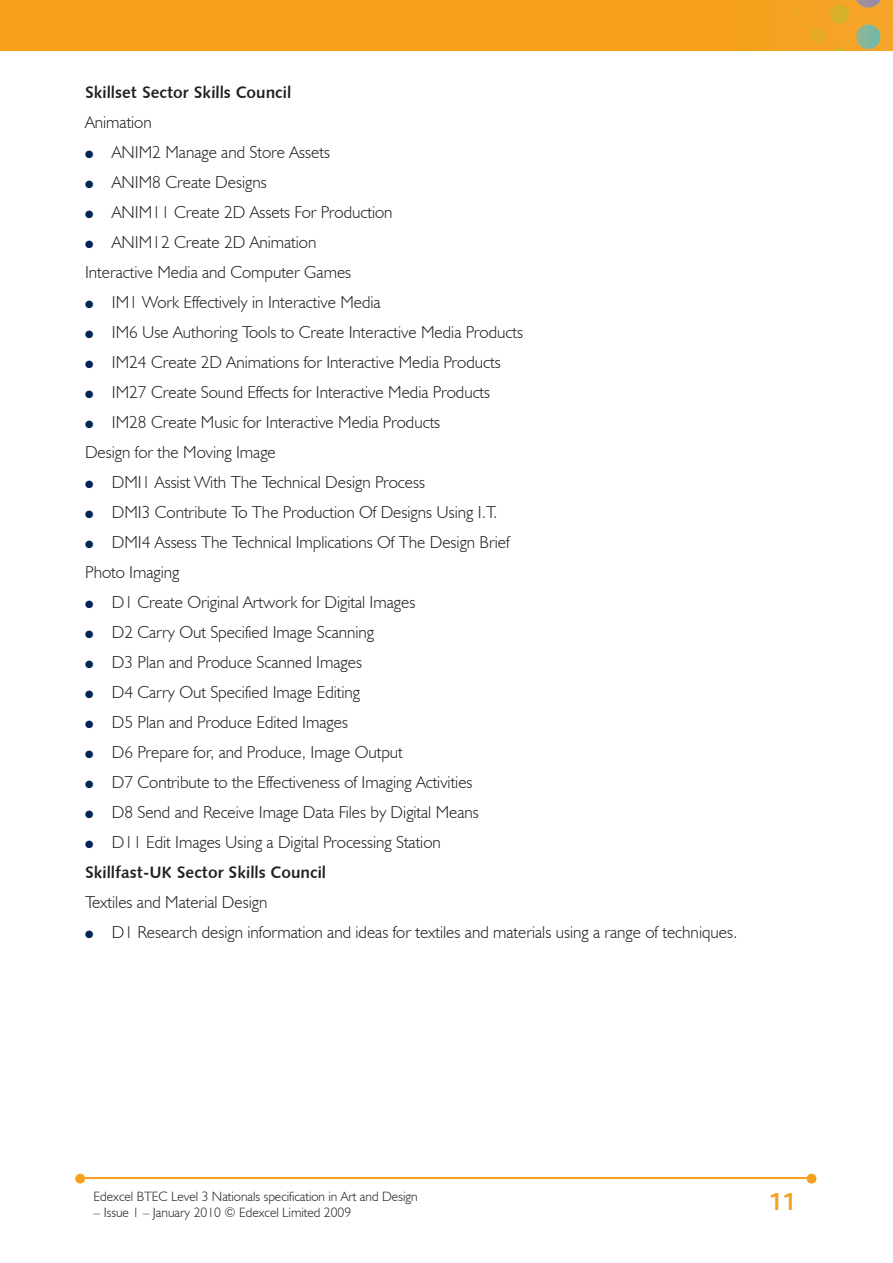
<style>
.page{position:relative;width:893px;height:1263px;background:#fff}
.page>*{position:absolute;margin:0;border:0;box-sizing:border-box;transform-origin:0 0}
.t1{font:700 25.5px "Bliss";color:#f6a01b}
.t2{font:300 17.25px/30px "Humanist 521 BT";color:#231f20}
.t3{font:16.5px "Humanist 531 BT Bold A";color:#231f20}
.t4{font:300 13.5px "Humanist 521 BT";color:#231f20}
.t5{font:10.5px "Zapf Dingbats";color:#002556}
</style>
<div class="page">
<img style="left:0;top:0;width:893px;height:51px">
<hr style="left:82px;top:1178px;width:728px;height:1px;background:#f6a01b">
<svg style="left:807px;top:1174px;width:9px;height:9px"></svg>
<svg style="left:75px;top:1174px;width:10px;height:9px"></svg>
<p class="t3" style="left:85px;top:82px;width:208px">Skillset Sector Skills Council</p>
<p class="t2" style="left:85px;top:107px;width:68px">Animation</p>
<p class="t2" style="left:112px;top:137px;width:220px">ANIM2 Manage and Store Assets</p>
<p class="t2" style="left:112px;top:167px;width:156px">ANIM8 Create Designs</p>
<p class="t2" style="left:112px;top:197px;width:282px">ANIM11 Create 2D Assets For Production</p>
<p class="t2" style="left:112px;top:227px;width:206px">ANIM12 Create 2D Animation</p>
<p class="t2" style="left:85px;top:257px;width:268px">Interactive Media and Computer Games</p>
<p class="t2" style="left:112px;top:287px;width:270px">IM1 Work Effectively in Interactive Media</p>
<p class="t2" style="left:112px;top:317px;width:413px">IM6 Use Authoring Tools to Create Interactive Media Products</p>
<p class="t2" style="left:112px;top:347px;width:390px">IM24 Create 2D Animations for Interactive Media Products</p>
<p class="t2" style="left:112px;top:377px;width:380px">IM27 Create Sound Effects for Interactive Media Products</p>
<p class="t2" style="left:112px;top:407px;width:330px">IM28 Create Music for Interactive Media Products</p>
<p class="t2" style="left:85px;top:437px;width:192px">Design for the Moving Image</p>
<p class="t2" style="left:112px;top:467px;width:315px">DMI1 Assist With The Technical Design Process</p>
<p class="t2" style="left:112px;top:497px;width:387px">DMI3 Contribute To The Production Of Designs Using I.T.</p>
<p class="t2" style="left:112px;top:527px;width:399px">DMI4 Assess The Technical Implications Of The Design Brief</p>
<p class="t2" style="left:85px;top:557px;width:96px">Photo Imaging</p>
<p class="t2" style="left:112px;top:587px;width:305px">D1 Create Original Artwork for Digital Images</p>
<p class="t2" style="left:112px;top:617px;width:264px">D2 Carry Out Specified Image Scanning</p>
<p class="t2" style="left:112px;top:647px;width:252px">D3 Plan and Produce Scanned Images</p>
<p class="t2" style="left:112px;top:677px;width:250px">D4 Carry Out Specified Image Editing</p>
<p class="t2" style="left:112px;top:707px;width:238px">D5 Plan and Produce Edited Images</p>
<p class="t2" style="left:112px;top:737px;width:292px">D6 Prepare for, and Produce, Image Output</p>
<p class="t2" style="left:112px;top:767px;width:362px">D7 Contribute to the Effectiveness of Imaging Activities</p>
<p class="t2" style="left:112px;top:797px;width:369px">D8 Send and Receive Image Data Files by Digital Means</p>
<p class="t2" style="left:112px;top:827px;width:330px">D11 Edit Images Using a Digital Processing Station</p>
<p class="t3" style="left:85px;top:862px;width:243px">Skillfast-UK Sector Skills Council</p>
<p class="t2" style="left:112px;top:887px;width:627px;text-indent:-27px">Textiles and Material Design<br>D1 Research design information and ideas for textiles and materials using a range of techniques.</p>
<p class="t5" style="left:85px;top:150px;width:10px">●</p>
<p class="t5" style="left:85px;top:180px;width:10px">●</p>
<p class="t5" style="left:85px;top:210px;width:10px">●</p>
<p class="t5" style="left:85px;top:240px;width:10px">●</p>
<p class="t5" style="left:85px;top:300px;width:10px">●</p>
<p class="t5" style="left:85px;top:330px;width:10px">●</p>
<p class="t5" style="left:85px;top:360px;width:10px">●</p>
<p class="t5" style="left:85px;top:390px;width:10px">●</p>
<p class="t5" style="left:85px;top:420px;width:10px">●</p>
<p class="t5" style="left:85px;top:480px;width:10px">●</p>
<p class="t5" style="left:85px;top:510px;width:10px">●</p>
<p class="t5" style="left:85px;top:540px;width:10px">●</p>
<p class="t5" style="left:85px;top:600px;width:10px">●</p>
<p class="t5" style="left:85px;top:630px;width:10px">●</p>
<p class="t5" style="left:85px;top:660px;width:10px">●</p>
<p class="t5" style="left:85px;top:690px;width:10px">●</p>
<p class="t5" style="left:85px;top:720px;width:10px">●</p>
<p class="t5" style="left:85px;top:750px;width:10px">●</p>
<p class="t5" style="left:85px;top:780px;width:10px">●</p>
<p class="t5" style="left:85px;top:810px;width:10px">●</p>
<p class="t5" style="left:85px;top:840px;width:10px">●</p>
<p class="t5" style="left:85px;top:930px;width:10px">●</p>
<p class="t4" style="left:94px;top:1188px;width:326px">Edexcel BTEC Level 3 Nationals specification in Art and Design</p>
<p class="t4" style="left:94px;top:1204px;width:259px">– Issue 1 – January 2010 © Edexcel Limited 2009</p>
<h1 class="t1" style="left:768px;top:1189px;width:29px">11</h1>
</div>
